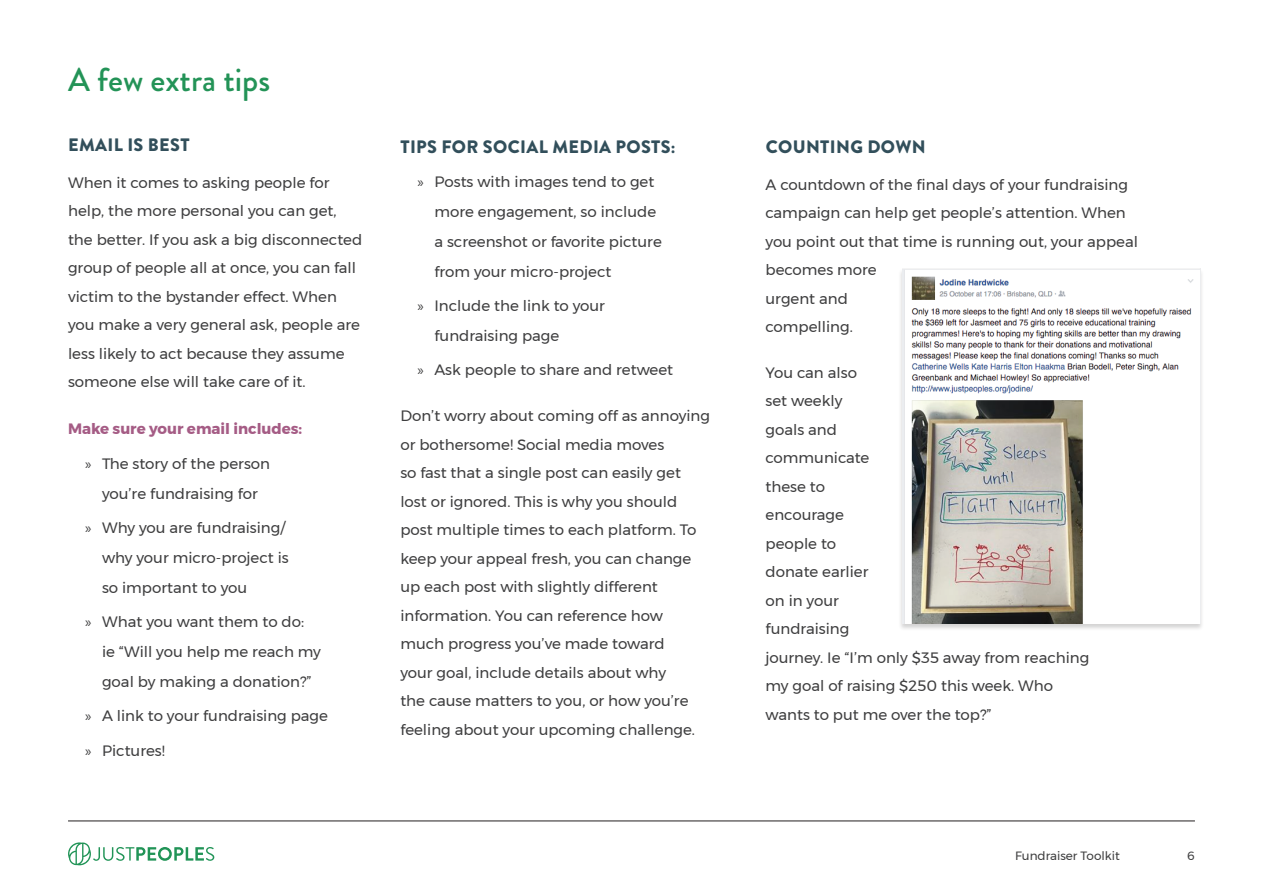
<style>
.page{position:relative;width:1263px;height:893px;background:#fff}
.page>*{position:absolute;margin:0;border:0;box-sizing:border-box;transform-origin:0 0}
.t1{font:500 33px "Brandon Grotesque";color:#239357}
.t2{font:900 18px "Brandon Grotesque";letter-spacing:.02em;color:#324f5b}
.t3{font:15px/28.5px "Montserrat";color:#3e3e3f}
.t4{font:700 15px "Montserrat";color:#a55c85}
.t5{font:12px "Montserrat";color:#3e3e3f}
.s1{font-family:"Myriad Pro"}
</style>
<div class="page">
<svg style="left:68px;top:842px;width:146px;height:23px"></svg>
<hr style="left:68px;top:820px;width:1127px;height:1px;background:#231f20">
<div style="left:898px;top:268px;width:307px;height:364px;background:#231f20;opacity:.2"></div>
<img style="left:902px;top:269px;width:298px;height:355px">
<h1 class="t1" style="left:68px;top:57px;width:204px">A few extra tips</h1>
<p class="t2" style="left:68px;top:132px;width:123px">EMAIL IS BEST</p>
<p class="t3" style="left:68px;top:168px;width:296px">When it comes to asking people for help, the more personal you can get, the better. If you ask a big disconnected group of people all at once, you can fall victim to the bystander effect. When you make a very general ask, people are less likely to act because they assume someone else will take care of it.</p>
<p class="t4" style="left:68px;top:417px;width:236px">Make sure your email includes:</p>
<p class="t3" style="left:85px;top:448px;width:187px;line-height:30px;text-align:center"><span class="s1">»</span> The story of the person you’re fundraising for</p>
<p class="t3" style="left:102px;top:512px;width:188px;line-height:30px;text-indent:-17px"><span class="s1">»</span> Why you are fundraising/ why your micro-project is so important to you</p>
<p class="t3" style="left:102px;top:607px;width:220px;line-height:30px;text-indent:-17px"><span class="s1">»</span> What you want them to do:<br>ie “Will you help me reach my goal by making a donation?”</p>
<p class="t3" style="left:85px;top:702px;width:244px"><span class="s1">»</span> A link to your fundraising page</p>
<p class="t3" style="left:85px;top:736px;width:81px"><span class="s1">»</span> Pictures!</p>
<p class="t2" style="left:400px;top:134px;width:277px">TIPS FOR SOCIAL MEDIA POSTS:</p>
<p class="t3" style="left:434px;top:166px;width:229px;line-height:30px;text-indent:-17px"><span class="s1">»</span> Posts with images tend to get more engagement, so include a screenshot or favorite picture from your micro-project</p>
<p class="t3" style="left:434px;top:291px;width:172px;line-height:30px;text-indent:-17px"><span class="s1">»</span> Include the link to your fundraising page</p>
<p class="t3" style="left:417px;top:356px;width:257px"><span class="s1">»</span> Ask people to share and retweet</p>
<p class="t3" style="left:400px;top:401px;width:311px">Don’t worry about coming off as annoying or bothersome! Social media moves<br>so fast that a single post can easily get lost or ignored. This is why you should post multiple times to each platform. To keep your appeal fresh, you can change up each post with slightly different information. You can reference how much progress you’ve made toward<br>your goal, include details about why<br>the cause matters to you, or how you’re feeling about your upcoming challenge.</p>
<p class="t2" style="left:766px;top:134px;width:162px">COUNTING DOWN</p>
<p class="t3" style="left:765px;top:170px;width:374px">A countdown of the final days of your fundraising campaign can help get people’s attention. When you point out that time is running out, your appeal becomes more<br>urgent and<br>compelling.</p>
<p class="t3" style="left:765px;top:358px;width:325px">You can also<br>set weekly<br>goals and<br>communicate<br>these to<br>encourage<br>people to<br>donate earlier<br>on in your<br>fundraising<br>journey. Ie “I’m only $35 away from reaching my goal of raising $250 this week. Who wants to put me over the top?”</p>
<p class="t5" style="left:1015px;top:846px;width:106px">Fundraiser Toolkit</p>
<p class="t5" style="left:1187px;top:846px;width:9px">6</p>
</div>
